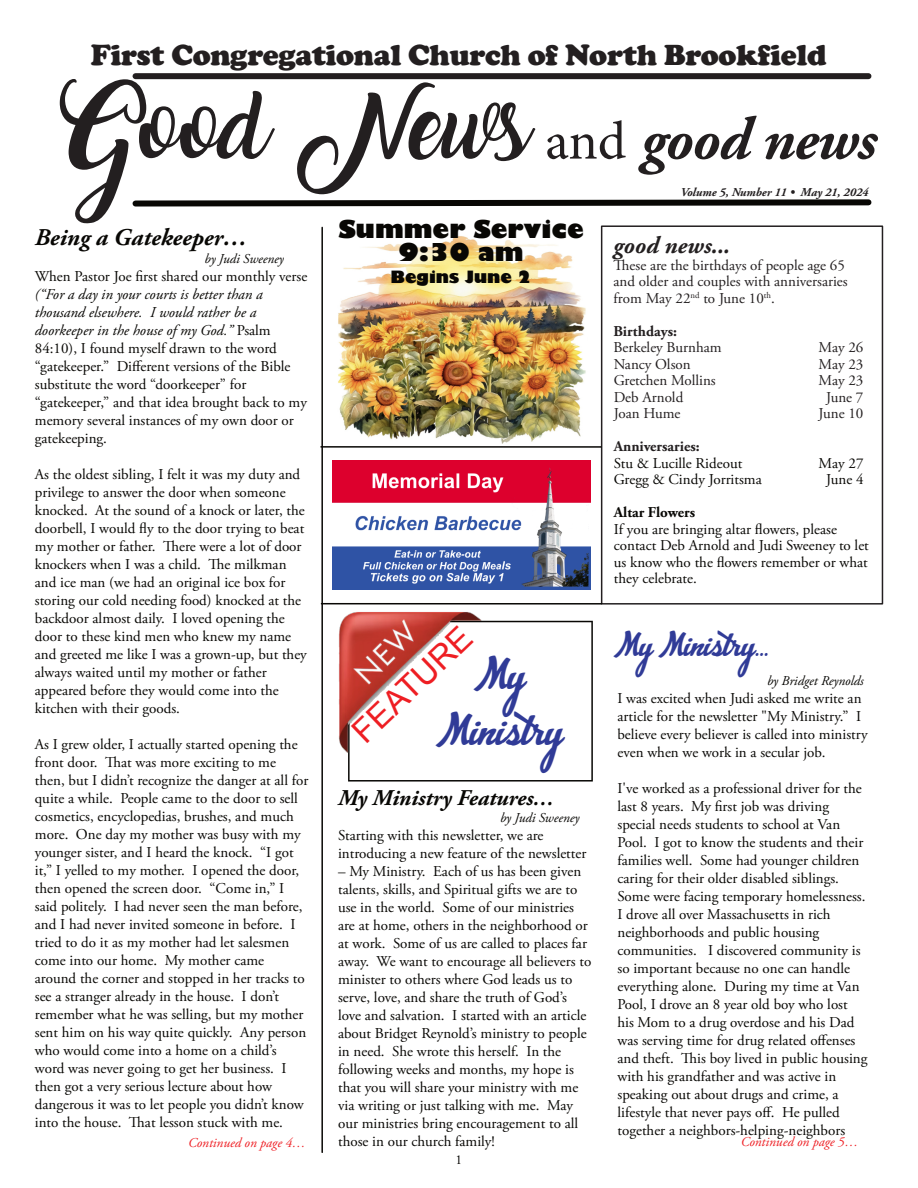
<style>
.page{position:relative;width:918px;height:1188px;background:#fff}
.page>*{position:absolute;margin:0;border:0;box-sizing:border-box;transform-origin:0 0}
.t1{font:60px "Amarillo";color:#231f20}
.t2{font:700 37.5px/56.1px "Advertising Script";color:#303b97;text-align:center}
.t3{font:33px "Arial";color:#ee1e23}
.t4{font:900 30px "Cooper";letter-spacing:-.01em;color:#231f20}
.t5{font:700 28.5px "Advertising Script";color:#303b97}
.t6{font:800 24px/22.5px "Gill Sans";color:#080704;text-align:center}
.t7{font:italic 700 24px "Adobe Garamond Pro";color:#080704}
.t8{font:italic 700 24px "Adobe Garamond Pro";color:#231f20}
.t9{font:italic 700 22.5px "Adobe Garamond Pro";color:#080704}
.t10{font:700 18px "Adobe Garamond Pro";color:#080704}
.t11{font:800 16.5px "Gill Sans";color:#080704}
.t12{font:15px/18px "Adobe Garamond Pro";color:#080704}
.t13{font:15px/16.5px "Adobe Garamond Pro";color:#231f20}
.t14{font:700 15px "Adobe Garamond Pro";color:#231f20}
.t15{font:700 15px "Adobe Garamond Pro";color:#080704}
.t16{font:italic 13.5px "Adobe Garamond Pro";color:#080704}
.t17{font:italic 13.5px "Adobe Garamond Pro";color:#ee1e23}
.t18{font:13.5px "Adobe Garamond Pro";color:#080704}
.t19{font:italic 700 12px "Adobe Garamond Pro";color:#231f20}
.s1{font-family:"Minion Pro";font-size:54px}
.s2{font-family:"Adobe Garamond Pro";font-weight:700;font-style:italic}
.s3{font-style:italic}
.s4{font-size:21px}
</style>
<div class="page">
<svg style="left:348px;top:621px;width:245px;height:161px"></svg>
<div style="left:601px;top:225px;width:282px;height:380px;border:2px solid #231f20"></div>
<svg style="left:132px;top:199px;width:740px;height:8px"></svg>
<div style="left:136px;top:73px;width:732px;height:6px;background:#231f20"></div>
<hr style="left:321px;top:227px;width:2px;height:925px;background:#080704">
<img style="left:339px;top:612px;width:148px;height:145px">
<hr style="left:321px;top:603px;width:281px;height:2px;background:#080704">
<hr style="left:321px;top:446px;width:280px;height:2px;background:#080704">
<img style="left:333px;top:460px;width:258px;height:129px">
<img style="left:338px;top:236px;width:248px;height:207px">
<h3 class="t4" style="left:91px;top:45px;width:737px">First Congregational Church of North Brookfield</h3>
<h1 class="t1" style="left:64px;top:114px;width:814px">Good News <span class="s1">and</span> <span class="s2">good news</span></h1>
<p class="t19" style="left:680px;top:187px;width:190px">Volume 5, Number 11 • May 21, 2024</p>
<h3 class="t6" style="left:338px;top:220px;width:247px">Summer Service<br>9:30 am</h3>
<p class="t11" style="left:391px;top:271px;width:143px">Begins June 2</p>
<h3 class="t7" style="left:35px;top:227px;width:214px">Being a Gatekeeper…</h3>
<p class="t16" style="left:204px;top:253px;width:81px">by Judi Sweeney</p>
<p class="t12" style="left:35px;top:269px;width:274px">When Pastor Joe first shared our monthly verse</p>
<p class="t12" style="left:35px;top:287px;width:274px"><span class="s3">(“For a day in your courts is better than a thousand elsewhere. I would rather be a doorkeeper in the house of my God.”</span> Psalm 84:10), I found myself drawn to the word “gatekeeper.” Different versions of the Bible substitute the word “doorkeeper” for “gatekeeper,” and that idea brought back to my memory several instances of my own door or gatekeeping.</p>
<p class="t12" style="left:35px;top:467px;width:273px">As the oldest sibling, I felt it was my duty and privilege to answer the door when someone knocked. At the sound of a knock or later, the doorbell, I would fly to the door trying to beat my mother or father. There were a lot of door knockers when I was a child. The milkman and ice man (we had an original ice box for storing our cold needing food) knocked at the backdoor almost daily. I loved opening the door to these kind men who knew my name and greeted me like I was a grown-up, but they always waited until my mother or father appeared before they would come into the kitchen with their goods.</p>
<p class="t12" style="left:35px;top:737px;width:275px">As I grew older, I actually started opening the front door. That was more exciting to me then, but I didn’t recognize the danger at all for quite a while. People came to the door to sell cosmetics, encyclopedias, brushes, and much more. One day my mother was busy with my younger sister, and I heard the knock. “I got it,” I yelled to my mother. I opened the door, then opened the screen door. “Come in,” I said politely. I had never seen the man before, and I had never invited someone in before. I tried to do it as my mother had let salesmen come into our home. My mother came around the corner and stopped in her tracks to see a stranger already in the house. I don’t remember what he was selling, but my mother sent him on his way quite quickly. Any person who would come into a home on a child’s word was never going to get her business. I then got a very serious lecture about how dangerous it was to let people you didn’t know into the house. That lesson stuck with me.</p>
<p class="t17" style="left:188px;top:1138px;width:119px">Continued on page 4…</p>
<p class="t17" style="left:741px;top:1137px;width:119px">Continued on page 5…</p>
<h3 class="t8" style="left:614px;top:236px;width:118px">good news...</h3>
<p class="t13" style="left:614px;top:258px;width:236px">These are the birthdays of people age 65 and older and couples with anniversaries from May 22<sup>nd</sup> to June 10<sup>th</sup>.</p>
<p class="t14" style="left:614px;top:325px;width:65px">Birthdays:</p>
<p class="t13" style="left:614px;top:341px;width:109px">Berkeley Burnham</p>
<p class="t13" style="left:819px;top:341px;width:46px">May 26</p>
<p class="t13" style="left:614px;top:357px;width:79px">Nancy Olson</p>
<p class="t13" style="left:819px;top:357px;width:46px">May 23</p>
<p class="t13" style="left:614px;top:374px;width:104px">Gretchen Mollins</p>
<p class="t13" style="left:819px;top:374px;width:46px">May 23</p>
<p class="t13" style="left:614px;top:390px;width:71px">Deb Arnold</p>
<p class="t13" style="left:826px;top:390px;width:39px">June 7</p>
<p class="t13" style="left:614px;top:407px;width:68px">Joan Hume</p>
<p class="t13" style="left:819px;top:407px;width:46px">June 10</p>
<p class="t14" style="left:614px;top:440px;width:87px">Anniversaries:</p>
<p class="t12" style="left:614px;top:455px;width:130px">Stu &amp; Lucille Rideout</p>
<p class="t12" style="left:819px;top:455px;width:46px">May 27</p>
<p class="t12" style="left:614px;top:472px;width:150px">Gregg &amp; Cindy Jorritsma</p>
<p class="t12" style="left:826px;top:472px;width:39px">June 4</p>
<p class="t15" style="left:614px;top:506px;width:83px">Altar Flowers</p>
<p class="t12" style="left:614px;top:522px;width:257px;line-height:16.5px">If you are bringing altar flowers, please contact Deb Arnold and Judi Sweeney to let us know who the flowers remember or what they celebrate.</p>
<h3 class="t3" style="left:349px;top:728px;width:153px;rotate:-44deg">FEATURE</h3>
<h3 class="t5" style="left:617px;top:630px;width:153px">My Ministry…</h3>
<h2 class="t2" style="left:441px;top:648px;width:124px">My<br>Ministry</h2>
<p class="t16" style="left:767px;top:676px;width:98px">by Bridget Reynolds</p>
<p class="t12" style="left:617px;top:691px;width:252px">I was excited when Judi asked me write an article for the newsletter "My Ministry.” I believe every believer is called into ministry even when we work in a secular job.</p>
<p class="t12" style="left:617px;top:781px;width:251px">I've worked as a professional driver for the last 8 years. My first job was driving special needs students to school at Van Pool. I got to know the students and their families well. Some had younger children caring for their older disabled siblings.<br>Some were facing temporary homelessness.<br>I drove all over Massachusetts in rich neighborhoods and public housing communities. I discovered community is so important because no one can handle everything alone. During my time at Van Pool, I drove an 8 year old boy who lost his Mom to a drug overdose and his Dad was serving time for drug related offenses and theft. This boy lived in public housing with his grandfather and was active in speaking out about drugs and crime, a lifestyle that never pays off. He pulled together a neighbors-helping-neighbors</p>
<h3 class="t9" style="left:338px;top:789px;width:218px">My Ministry Features<span class="s4">…</span></h3>
<p class="t16" style="left:500px;top:812px;width:81px">by Judi Sweeney</p>
<p class="t12" style="left:338px;top:827px;width:250px">Starting with this newsletter, we are introducing a new feature of the newsletter</p>
<p class="t12" style="left:338px;top:863px;width:255px">– My Ministry. Each of us has been given talents, skills, and Spiritual gifts we are to use in the world. Some of our ministries are at home, others in the neighborhood or at work. Some of us are called to places far away. We want to encourage all believers to minister to others where God leads us to serve, love, and share the truth of God’s love and salvation. I started with an article about Bridget Reynold’s ministry to people in need. She wrote this herself. In the following weeks and months, my hope is that you will share your ministry with me via writing or just talking with me. May our ministries bring encouragement to all those in our church family!</p>
<p class="t10" style="left:326px;top:981px;width:62px">$10,000</p>
<p class="t18" style="left:456px;top:1154px;width:8px">1</p>
</div>
